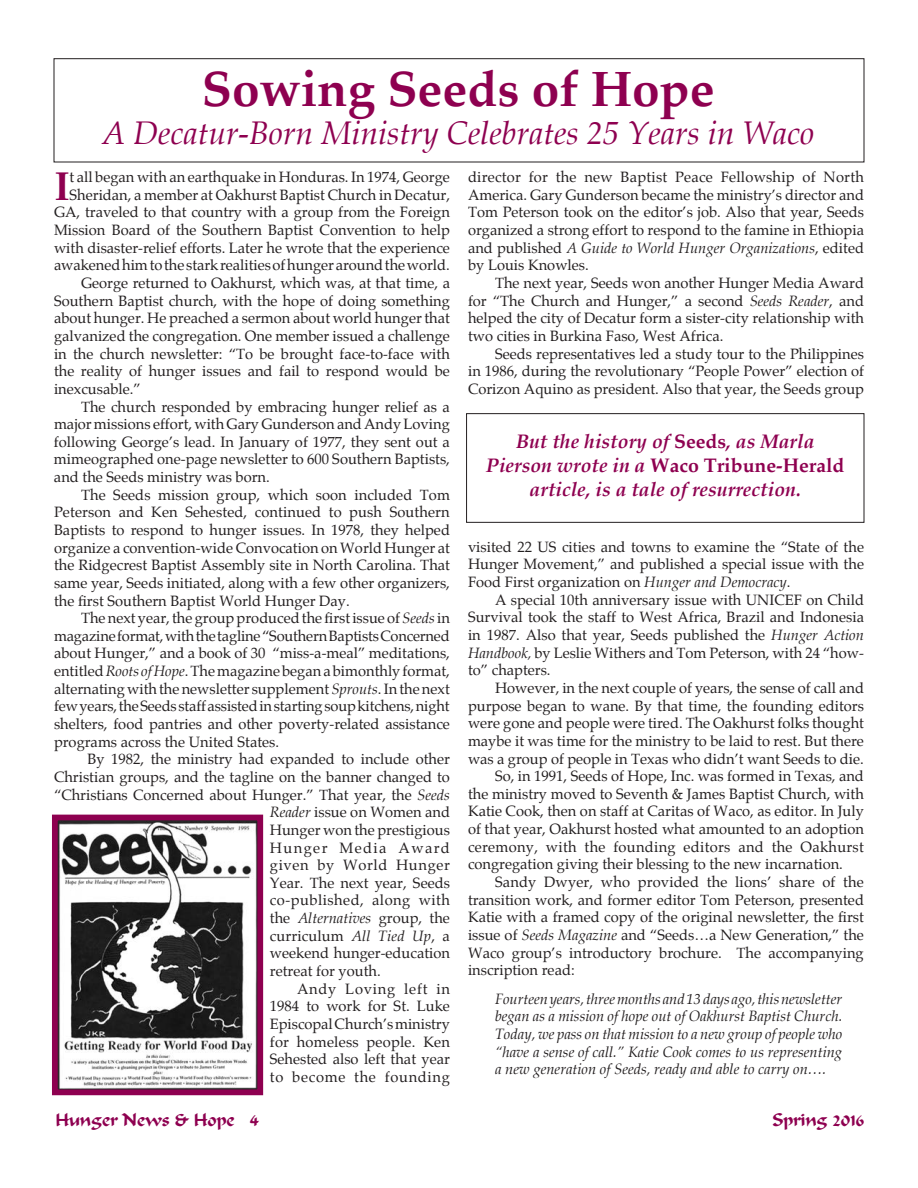
<style>
.page{position:relative;width:918px;height:1188px;background:#fff}
.page>*{position:absolute;margin:0;border:0;box-sizing:border-box;transform-origin:0 0}
.t1{font:700 49.5px "Palatino";color:#8e0050}
.t2{font:700 40.05px "Palatino";color:#8e0050}
.t3{font:italic 31.95px "Palatino";color:#8e0050}
.t4{font:italic 700 19.5px/24px "Palatino";color:#8e0050;text-align:center}
.t5{font:18px "Calligrapher";color:#8e0050}
.t6{font:14.7px/17.7px "Palatino";color:#231f20;text-align:justify}
.t7{font:italic 14.7px/17.7px "Palatino";color:#231f20;text-align:justify}
.t8{font:14.7px "Palatino";letter-spacing:.02em;color:#231f20}
.t9{font:14.7px "Palatino";letter-spacing:.05em;color:#231f20}
.t10{font:14.7px "Palatino";letter-spacing:.03em;color:#231f20}
.t11{font:14.7px "Palatino";letter-spacing:.045em;color:#231f20}
.t12{font:14.7px "Palatino";letter-spacing:.095em;color:#231f20}
.s1{font-style:italic}
.s2{font-style:normal}
</style>
<div class="page">
<img style="left:59px;top:822px;width:197px;height:266px">
<div style="left:52px;top:815px;width:211px;height:280px;border:6px solid #8e0050"></div>
<div style="left:466px;top:413px;width:398px;height:110px;border:1px solid #231f20"></div>
<div style="left:54px;top:58px;width:810px;height:104px;border:1px solid #231f20"></div>
<h1 class="t1" style="left:202px;top:60px;width:514px">Sowing Seeds of Hope</h1>
<h3 class="t3" style="left:102px;top:115px;width:714px">A Decatur-Born Ministry Celebrates 25 Years in Waco</h3>
<h2 class="t2" style="left:54px;top:163px;width:17px">I</h2>
<p class="t6" style="left:70px;top:169px;width:382px">t all began with an earthquake in Honduras. In 1974, George</p>
<p class="t6" style="left:70px;top:186px;width:382px">Sheridan, a member at Oakhurst Baptist Church in Decatur,</p>
<p class="t6" style="left:54px;top:204px;width:397px">GA, traveled to that country with a group from the Foreign</p>
<p class="t6" style="left:54px;top:222px;width:398px">Mission Board of the Southern Baptist Convention to help</p>
<p class="t6" style="left:54px;top:239px;width:398px">with disaster-relief efforts. Later he wrote that the experience</p>
<p class="t6" style="left:54px;top:257px;width:397px">awakened him to the stark realities of hunger around the world.</p>
<p class="t6" style="left:81px;top:274px;width:371px">George returned to Oakhurst, which was, at that time, a</p>
<p class="t6" style="left:54px;top:292px;width:398px">Southern Baptist church, with the hope of doing something</p>
<p class="t6" style="left:54px;top:310px;width:398px">about hunger. He preached a sermon about world hunger that</p>
<p class="t6" style="left:54px;top:327px;width:397px">galvanized the congregation. One member issued a challenge</p>
<p class="t6" style="left:54px;top:345px;width:397px">in the church newsletter: “To be brought face-to-face with</p>
<p class="t6" style="left:54px;top:363px;width:398px">the reality of hunger issues and fail to respond would be</p>
<p class="t6" style="left:54px;top:380px;width:88px">inexcusable.”</p>
<p class="t6" style="left:81px;top:398px;width:370px">The church responded by embracing hunger relief as a</p>
<p class="t6" style="left:54px;top:416px;width:397px">major missions effort, with Gary Gunderson and Andy Loving</p>
<p class="t6" style="left:54px;top:433px;width:397px">following George’s lead. In January of 1977, they sent out a</p>
<p class="t6" style="left:54px;top:451px;width:397px">mimeographed one-page newsletter to 600 Southern Baptists,</p>
<p class="t6" style="left:54px;top:468px;width:217px">and the Seeds ministry was born.</p>
<p class="t6" style="left:81px;top:486px;width:371px">The Seeds mission group, which soon included Tom</p>
<p class="t6" style="left:54px;top:504px;width:397px">Peterson and Ken Sehested, continued to push Southern</p>
<p class="t6" style="left:54px;top:521px;width:398px">Baptists to respond to hunger issues. In 1978, they helped</p>
<p class="t6" style="left:54px;top:539px;width:398px">organize a convention-wide Convocation on World Hunger at</p>
<p class="t6" style="left:54px;top:557px;width:398px">the Ridgecrest Baptist Assembly site in North Carolina. That</p>
<p class="t6" style="left:54px;top:574px;width:397px">same year, Seeds initiated, along with a few other organizers,</p>
<p class="t6" style="left:54px;top:592px;width:297px">the first Southern Baptist World Hunger Day.</p>
<p class="t6" style="left:81px;top:610px;width:370px">The next year,the groupproducedthefirstissue of <span class="s1">Seeds</span> in</p>
<p class="t6" style="left:54px;top:627px;width:397px">magazine format, with the tagline “Southern Baptists Concerned</p>
<p class="t6" style="left:54px;top:645px;width:397px">about Hunger,” and a book of 30 “miss-a-meal” meditations,</p>
<p class="t6" style="left:54px;top:663px;width:397px">entitled <span class="s1">Roots of Hope</span>. The magazine began a bimonthly format,</p>
<p class="t6" style="left:54px;top:680px;width:397px">alternating with the newsletter supplement <span class="s1">Sprouts</span>. In the next</p>
<p class="t6" style="left:54px;top:698px;width:397px">few years, the Seeds staff assisted in starting soup kitchens, night</p>
<p class="t6" style="left:54px;top:715px;width:398px">shelters, food pantries and other poverty-related assistance</p>
<p class="t6" style="left:54px;top:733px;width:227px">programs across the United States.</p>
<p class="t6" style="left:88px;top:751px;width:364px">By 1982, the ministry had expanded to include other</p>
<p class="t6" style="left:54px;top:768px;width:397px">Christian groups, and the tagline on the banner changed to</p>
<p class="t6" style="left:54px;top:786px;width:397px">“Christians Concerned about Hunger.” That year, the <span class="s1">Seeds</span></p>
<p class="t6" style="left:270px;top:804px;width:182px"><span class="s1">Reader</span> issue on Women and</p>
<p class="t6" style="left:270px;top:821px;width:182px">Hunger won the prestigious</p>
<p class="t12" style="left:270px;top:839px;width:182px">Hunger Media Award</p>
<p class="t11" style="left:270px;top:857px;width:182px">given by World Hunger</p>
<p class="t6" style="left:270px;top:874px;width:182px">Year. The next year, Seeds</p>
<p class="t10" style="left:270px;top:892px;width:182px">co-published, along with</p>
<p class="t6" style="left:270px;top:909px;width:182px">the <span class="s1">Alternatives</span> group, the</p>
<p class="t6" style="left:270px;top:927px;width:182px">curriculum <span class="s1">All Tied Up</span>, a</p>
<p class="t6" style="left:270px;top:945px;width:182px">weekend hunger-education</p>
<p class="t6" style="left:270px;top:962px;width:112px">retreat for youth.</p>
<p class="t9" style="left:297px;top:980px;width:155px">Andy Loving left in</p>
<p class="t6" style="left:270px;top:998px;width:182px">1984 to work for St. Luke</p>
<p class="t6" style="left:270px;top:1015px;width:182px">Episcopal Church’s ministry</p>
<p class="t6" style="left:270px;top:1033px;width:182px">for homeless people. Ken</p>
<p class="t6" style="left:270px;top:1051px;width:182px">Sehested also left that year</p>
<p class="t9" style="left:270px;top:1068px;width:182px">to become the founding</p>
<p class="t6" style="left:468px;top:169px;width:398px">director for the new Baptist Peace Fellowship of North America. Gary Gunderson became the ministry’s director and Tom Peterson took on the editor’s job. Also that year, Seeds organized a strong effort to respond to the famine in Ethiopia and published <span class="s1">A Guide to World Hunger Organizations</span>, edited by Louis Knowles.</p>
<p class="t6" style="left:468px;top:274px;width:398px;text-indent:27px">The next year, Seeds won another Hunger Media Award for “The Church and Hunger,” a second <span class="s1">Seeds Reader</span>, and helped the city of Decatur form a sister-city relationship with two cities in Burkina Faso, West Africa.</p>
<p class="t6" style="left:468px;top:345px;width:398px;text-indent:27px">Seeds representatives led a study tour to the Philippines in 1986, during the revolutionary “People Power” election of Corizon Aquino as president. Also that year, the Seeds group</p>
<h3 class="t4" style="left:486px;top:430px;width:360px">But the history of <span class="s2">Seeds</span>, as Marla<br>Pierson wrote in a <span class="s2">Waco Tribune-Herald </span>article, is a tale of resurrection.</h3>
<p class="t6" style="left:468px;top:538px;width:398px">visited 22 US cities and towns to examine the “State of the Hunger Movement,” and published a special issue with the Food First organization on <span class="s1">Hunger and Democracy</span>.</p>
<p class="t6" style="left:468px;top:591px;width:398px;text-indent:27px">A special 10th anniversary issue with UNICEF on Child Survival took the staff to West Africa, Brazil and Indonesia in 1987. Also that year, Seeds published the <span class="s1">Hunger Action Handbook,</span> by Leslie Withers and Tom Peterson, with 24 “how&shy;to” chapters.</p>
<p class="t6" style="left:495px;top:679px;width:371px">However, in the next couple of years, the sense of call and</p>
<p class="t6" style="left:468px;top:697px;width:398px">purpose began to wane. By that time, the founding editors</p>
<p class="t6" style="left:468px;top:715px;width:398px">were gone and people were tired. The Oakhurst folks thought</p>
<p class="t6" style="left:468px;top:732px;width:397px">maybe it was time for the ministry to be laid to rest. But there</p>
<p class="t6" style="left:468px;top:750px;width:397px">was a group of people in Texas who didn’t want Seeds to die.</p>
<p class="t6" style="left:495px;top:768px;width:370px">So, in 1991, Seeds of Hope, Inc. was formed in Texas, and</p>
<p class="t6" style="left:468px;top:785px;width:397px">the ministry moved to Seventh &amp; James Baptist Church, with</p>
<p class="t6" style="left:468px;top:803px;width:397px">Katie Cook, then on staff at Caritas of Waco, as editor. In July</p>
<p class="t6" style="left:468px;top:821px;width:398px">of that year, Oakhurst hosted what amounted to an adoption</p>
<p class="t8" style="left:468px;top:838px;width:397px">ceremony, with the founding editors and the Oakhurst</p>
<p class="t6" style="left:468px;top:856px;width:376px">congregation giving their blessing to the new incarnation.</p>
<p class="t6" style="left:495px;top:873px;width:370px">Sandy Dwyer, who provided the lions’ share of the</p>
<p class="t6" style="left:468px;top:891px;width:397px">transition work, and former editor Tom Peterson, presented</p>
<p class="t6" style="left:468px;top:909px;width:398px">Katie with a framed copy of the original newsletter, the first</p>
<p class="t6" style="left:468px;top:926px;width:398px">issue of <span class="s1">Seeds Magazine</span> and “Seeds…a New Generation,” the</p>
<p class="t6" style="left:468px;top:944px;width:397px">Waco group’s introductory brochure. The accompanying</p>
<p class="t6" style="left:468px;top:962px;width:108px">inscription read:</p>
<p class="t7" style="left:495px;top:990px;width:349px">Fourteen years, three months and 13 days ago, this newsletter began as a mission of hope out of Oakhurst Baptist Church.<br>Today, we pass on that mission to a new group of people who “have a sense of call.” Katie Cook comes to us representing a new generation of Seeds, ready and able to carry on….</p>
<p class="t5" style="left:56px;top:1109px;width:205px">Hunger News &amp; Hope 4</p>
<p class="t5" style="left:772px;top:1109px;width:93px">Spring 2016</p>
</div>
